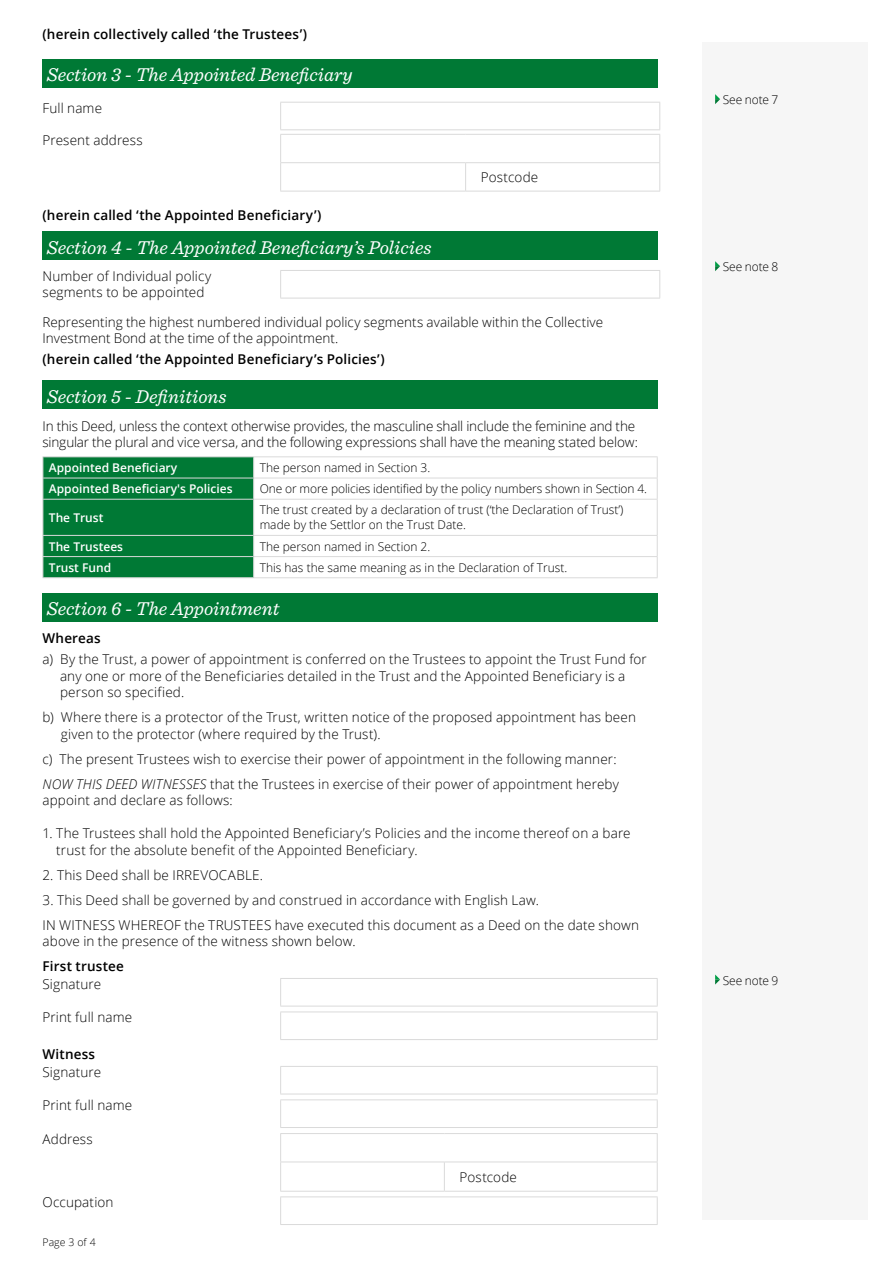
<style>
.page{position:relative;width:893px;height:1263px;background:#fff}
.page>*{position:absolute;margin:0;border:0;box-sizing:border-box;transform-origin:0 0}
.t1{font:italic 19.5px "Sentinel";color:#fff}
.t2{font:300 13.5px/16.5px "Open Sans";letter-spacing:.01em;color:#000}
.t3{font:300 13.5px/16.5px "Open Sans";letter-spacing:-.01em;color:#000}
.t4{font:600 13.5px "Open Sans";letter-spacing:.01em;color:#000}
.t5{font:600 13.5px "Open Sans";letter-spacing:.015em;color:#000}
.t6{font:300 12px/15px "Open Sans";color:#000}
.t7{font:600 12px "Open Sans";color:#fff}
.t8{font:300 10.5px "Open Sans";color:#000}
.s1{font-style:italic}
</style>
<div class="page">
<div style="left:702px;top:43px;width:165px;height:1177px;background:#f6f6f6"></div>
<div style="left:43px;top:59px;width:615px;height:29px;background:#007935"></div>
<div style="left:43px;top:232px;width:615px;height:28px;background:#007935"></div>
<div style="left:43px;top:381px;width:615px;height:28px;background:#007935"></div>
<div style="left:43px;top:593px;width:615px;height:29px;background:#007935"></div>
<hr style="left:280px;top:102px;width:380px;height:1px;background:#dadada">
<svg style="left:280px;top:103px;width:1px;height:26px"></svg>
<svg style="left:659px;top:103px;width:1px;height:26px"></svg>
<hr style="left:280px;top:129px;width:380px;height:1px;background:#dadada">
<hr style="left:280px;top:134px;width:186px;height:1px;background:#dadada">
<hr style="left:466px;top:134px;width:194px;height:1px;background:#dadada">
<hr style="left:280px;top:162px;width:186px;height:1px;background:#dadada">
<svg style="left:280px;top:135px;width:1px;height:56px"></svg>
<hr style="left:280px;top:191px;width:186px;height:1px;background:#dadada">
<hr style="left:466px;top:162px;width:194px;height:1px;background:#dadada">
<svg style="left:465px;top:163px;width:1px;height:28px"></svg>
<svg style="left:659px;top:135px;width:1px;height:56px"></svg>
<hr style="left:466px;top:191px;width:194px;height:1px;background:#dadada">
<hr style="left:280px;top:270px;width:380px;height:1px;background:#dadada">
<svg style="left:280px;top:271px;width:1px;height:27px"></svg>
<svg style="left:659px;top:271px;width:1px;height:27px"></svg>
<hr style="left:280px;top:298px;width:380px;height:1px;background:#dadada">
<hr style="left:43px;top:456px;width:211px;height:1px;background:#dadada">
<hr style="left:254px;top:456px;width:404px;height:1px;background:#dadada">
<hr style="left:254px;top:478px;width:404px;height:1px;background:#dadada">
<svg style="left:657px;top:457px;width:1px;height:42px"></svg>
<hr style="left:254px;top:499px;width:404px;height:1px;background:#dadada">
<hr style="left:657px;top:500px;width:1px;height:35px;background:#dadada">
<hr style="left:254px;top:535px;width:404px;height:1px;background:#dadada">
<hr style="left:254px;top:556px;width:404px;height:1px;background:#dadada">
<svg style="left:43px;top:457px;width:211px;height:120px;background:#097d3b"></svg>
<svg style="left:657px;top:536px;width:1px;height:41px"></svg>
<hr style="left:43px;top:577px;width:211px;height:1px;background:#dadada">
<hr style="left:254px;top:577px;width:404px;height:1px;background:#dadada">
<hr style="left:280px;top:978px;width:378px;height:1px;background:#dadada">
<svg style="left:280px;top:979px;width:1px;height:27px"></svg>
<svg style="left:657px;top:979px;width:1px;height:27px"></svg>
<hr style="left:280px;top:1006px;width:378px;height:1px;background:#dadada">
<hr style="left:280px;top:1011px;width:378px;height:1px;background:#dadada">
<svg style="left:280px;top:1012px;width:1px;height:27px"></svg>
<svg style="left:657px;top:1012px;width:1px;height:27px"></svg>
<hr style="left:280px;top:1039px;width:378px;height:1px;background:#dadada">
<hr style="left:280px;top:1066px;width:378px;height:1px;background:#dadada">
<svg style="left:280px;top:1067px;width:1px;height:27px"></svg>
<svg style="left:657px;top:1067px;width:1px;height:27px"></svg>
<hr style="left:280px;top:1094px;width:378px;height:1px;background:#dadada">
<hr style="left:280px;top:1099px;width:378px;height:1px;background:#dadada">
<svg style="left:280px;top:1100px;width:1px;height:27px"></svg>
<svg style="left:657px;top:1100px;width:1px;height:27px"></svg>
<hr style="left:280px;top:1127px;width:378px;height:1px;background:#dadada">
<hr style="left:280px;top:1133px;width:164px;height:1px;background:#dadada">
<hr style="left:444px;top:1133px;width:214px;height:1px;background:#dadada">
<hr style="left:280px;top:1161px;width:164px;height:1px;background:#dadada">
<svg style="left:280px;top:1134px;width:1px;height:57px"></svg>
<hr style="left:280px;top:1191px;width:164px;height:1px;background:#dadada">
<hr style="left:444px;top:1161px;width:214px;height:1px;background:#dadada">
<svg style="left:444px;top:1162px;width:1px;height:29px"></svg>
<svg style="left:657px;top:1134px;width:1px;height:57px"></svg>
<hr style="left:444px;top:1191px;width:214px;height:1px;background:#dadada">
<hr style="left:280px;top:1196px;width:378px;height:1px;background:#dadada">
<svg style="left:280px;top:1197px;width:1px;height:27px"></svg>
<svg style="left:657px;top:1197px;width:1px;height:27px"></svg>
<hr style="left:280px;top:1224px;width:378px;height:1px;background:#dadada">
<svg style="left:715px;top:94px;width:5px;height:10px"></svg>
<svg style="left:715px;top:261px;width:5px;height:10px"></svg>
<svg style="left:715px;top:974px;width:5px;height:10px"></svg>
<p class="t5" style="left:43px;top:25px;width:266px">(herein collectively called ‘the Trustees’)</p>
<h1 class="t1" style="left:47px;top:60px;width:307px">Section 3 - The Appointed Beneficiary</h1>
<p class="t2" style="left:43px;top:99px;width:61px">Full name</p>
<p class="t2" style="left:43px;top:131px;width:102px">Present address</p>
<p class="t2" style="left:481px;top:169px;width:59px">Postcode</p>
<p class="t4" style="left:43px;top:205px;width:281px">(herein called ‘the Appointed Beneficiary’)</p>
<h1 class="t1" style="left:47px;top:232px;width:386px">Section 4 - The Appointed Beneficiary’s Policies</h1>
<p class="t2" style="left:43px;top:267px;width:170px">Number of Individual policy segments to be appointed</p>
<p class="t2" style="left:43px;top:313px;width:562px">Representing the highest numbered individual policy segments available within the Collective<br>Investment Bond at the time of the appointment.</p>
<p class="t4" style="left:43px;top:350px;width:344px">(herein called ‘the Appointed Beneficiary’s Policies’)</p>
<h1 class="t1" style="left:47px;top:382px;width:181px">Section 5 - Definitions</h1>
<p class="t3" style="left:43px;top:417px;width:597px">In this Deed, unless the context otherwise provides, the masculine shall include the feminine and the singular the plural and vice versa, and the following expressions shall have the meaning stated below:</p>
<p class="t7" style="left:49px;top:459px;width:130px">Appointed Beneficiary</p>
<p class="t6" style="left:260px;top:460px;width:172px">The person named in Section 3.</p>
<p class="t7" style="left:49px;top:481px;width:185px">Appointed Beneficiary's Policies</p>
<p class="t6" style="left:260px;top:481px;width:389px">One or more policies identified by the policy numbers shown in Section 4.</p>
<p class="t7" style="left:49px;top:509px;width:56px">The Trust</p>
<p class="t6" style="left:260px;top:502px;width:365px">The trust created by a declaration of trust (‘the Declaration of Trust’) made by the Settlor on the Trust Date.</p>
<p class="t7" style="left:49px;top:538px;width:76px">The Trustees</p>
<p class="t6" style="left:260px;top:538px;width:172px">The person named in Section 2.</p>
<p class="t7" style="left:49px;top:559px;width:64px">Trust Fund</p>
<p class="t6" style="left:260px;top:560px;width:309px">This has the same meaning as in the Declaration of Trust.</p>
<h1 class="t1" style="left:47px;top:594px;width:234px">Section 6 - The Appointment</h1>
<p class="t5" style="left:43px;top:629px;width:60px">Whereas</p>
<p class="t2" style="left:60px;top:650px;width:588px;text-indent:-18px">a) By the Trust, a power of appointment is conferred on the Trustees to appoint the Trust Fund for any one or more of the Beneficiaries detailed in the Trust and the Appointed Beneficiary is a person so specified.</p>
<p class="t2" style="left:61px;top:708px;width:577px;text-indent:-18px">b) Where there is a protector of the Trust, written notice of the proposed appointment has been given to the protector (where required by the Trust).</p>
<p class="t2" style="left:43px;top:746px;width:578px;line-height:25px">c) The present Trustees wish to exercise their power of appointment in the following manner:<br><span class="s1">NOW THIS DEED WITNESSES</span> that the Trustees in exercise of their power of appointment hereby</p>
<p class="t2" style="left:43px;top:791px;width:192px">appoint and declare as follows:</p>
<p class="t2" style="left:56px;top:824px;width:576px;text-indent:-14px">1. The Trustees shall hold the Appointed Beneficiary’s Policies and the income thereof on a bare trust for the absolute benefit of the Appointed Beneficiary.</p>
<p class="t2" style="left:43px;top:866px;width:222px">2. This Deed shall be IRREVOCABLE.</p>
<p class="t2" style="left:43px;top:887px;width:598px;line-height:25px">3. This Deed shall be governed by and construed in accordance with English Law.<br>IN WITNESS WHEREOF the TRUSTEES have executed this document as a Deed on the date shown</p>
<p class="t2" style="left:43px;top:932px;width:315px">above in the presence of the witness shown below.</p>
<p class="t5" style="left:43px;top:957px;width:83px">First trustee</p>
<p class="t2" style="left:43px;top:975px;width:60px">Signature</p>
<p class="t2" style="left:43px;top:1009px;width:91px">Print full name</p>
<p class="t5" style="left:43px;top:1045px;width:54px">Witness</p>
<p class="t2" style="left:43px;top:1063px;width:60px">Signature</p>
<p class="t2" style="left:43px;top:1097px;width:91px">Print full name</p>
<p class="t2" style="left:43px;top:1130px;width:52px">Address</p>
<p class="t2" style="left:460px;top:1169px;width:59px">Postcode</p>
<p class="t2" style="left:43px;top:1194px;width:73px">Occupation</p>
<p class="t8" style="left:43px;top:1235px;width:55px">Page 3 of 4</p>
<p class="t6" style="left:723px;top:92px;width:57px">See note 7</p>
<p class="t6" style="left:723px;top:259px;width:57px">See note 8</p>
<p class="t6" style="left:723px;top:972px;width:57px">See note 9</p>
</div>
